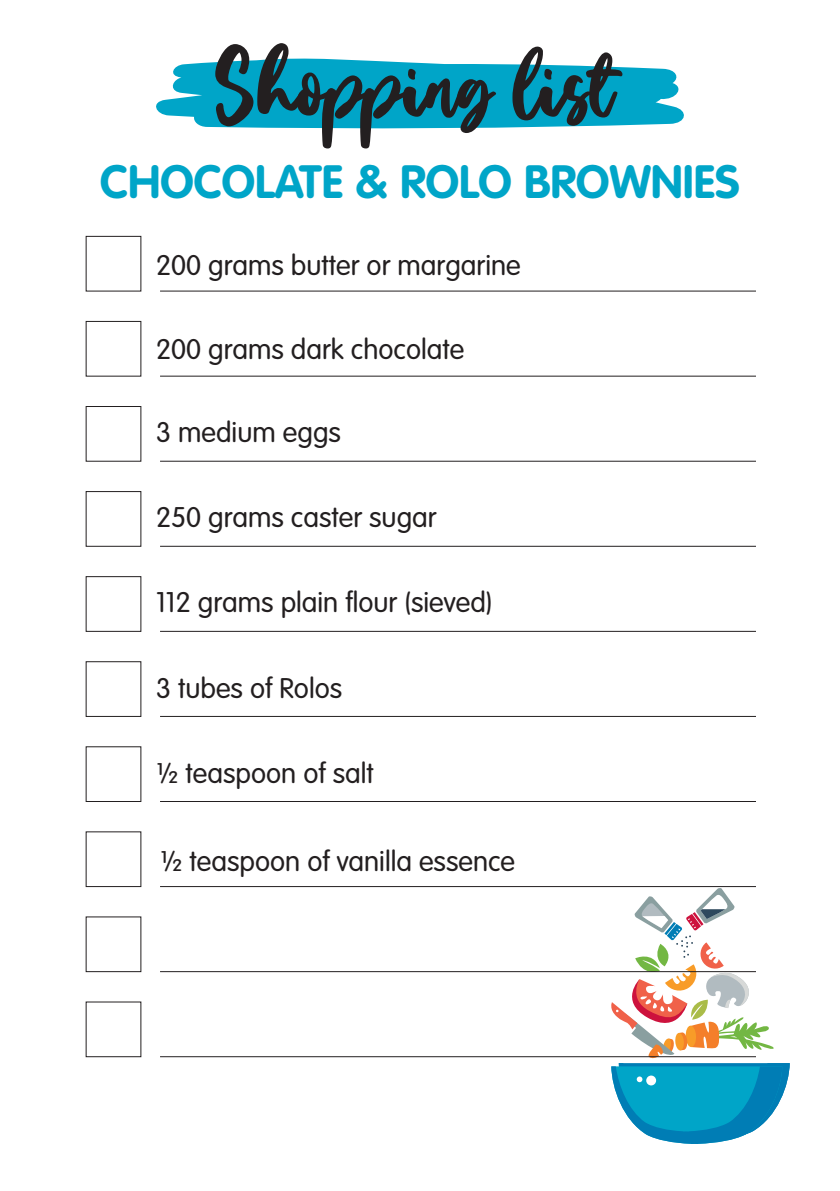
<style>
.page{position:relative;width:840px;height:1191px;background:#fff}
.page>*{position:absolute;margin:0;border:0;box-sizing:border-box;transform-origin:0 0}
.t1{font:78px "Homeday";color:#231f20}
.t2{font:700 46px "VAG Rounded Std";color:#00a5c8}
.t3{font:300 28px "VAG Rounded Std";color:#231f20}
</style>
<div class="page">
<svg style="left:156px;top:58px;width:528px;height:71px;background:#26b2d0"></svg>
<svg style="left:611px;top:888px;width:178px;height:256px"></svg>
<hr style="left:160px;top:290px;width:595px;height:1px;background:#231f20">
<hr style="left:160px;top:376px;width:595px;height:1px;background:#231f20">
<hr style="left:160px;top:461px;width:595px;height:1px;background:#231f20">
<div style="left:86px;top:491px;width:55px;height:56px;border:1px solid #231f20"></div>
<hr style="left:160px;top:546px;width:595px;height:1px;background:#231f20">
<div style="left:86px;top:576px;width:55px;height:56px;border:1px solid #231f20"></div>
<hr style="left:160px;top:631px;width:595px;height:1px;background:#231f20">
<div style="left:86px;top:661px;width:55px;height:56px;border:1px solid #231f20"></div>
<hr style="left:160px;top:716px;width:595px;height:1px;background:#231f20">
<hr style="left:160px;top:801px;width:595px;height:1px;background:#231f20">
<hr style="left:160px;top:886px;width:595px;height:1px;background:#231f20">
<hr style="left:160px;top:1056px;width:595px;height:1px;background:#231f20">
<hr style="left:160px;top:971px;width:595px;height:1px;background:#231f20">
<p class="t1" style="left:215px;top:20px;width:399px">Shopping list</p>
<p class="t2" style="left:100px;top:155px;width:641px">CHOCOLATE &amp; ROLO BROWNIES</p>
<p class="t3" style="left:156px;top:249px;width:366px">200 grams butter or margarine</p>
<p class="t3" style="left:156px;top:333px;width:309px">200 grams dark chocolate</p>
<p class="t3" style="left:156px;top:416px;width:186px">3 medium eggs</p>
<p class="t3" style="left:156px;top:501px;width:282px">250 grams caster sugar</p>
<p class="t3" style="left:156px;top:586px;width:338px">112 grams plain flour (sieved)</p>
<p class="t3" style="left:156px;top:672px;width:188px">3 tubes of Rolos</p>
<p class="t3" style="left:156px;top:757px;width:219px">½ teaspoon of salt</p>
<p class="t3" style="left:160px;top:844px;width:356px">½ teaspoon of vanilla essence</p>
</div>
